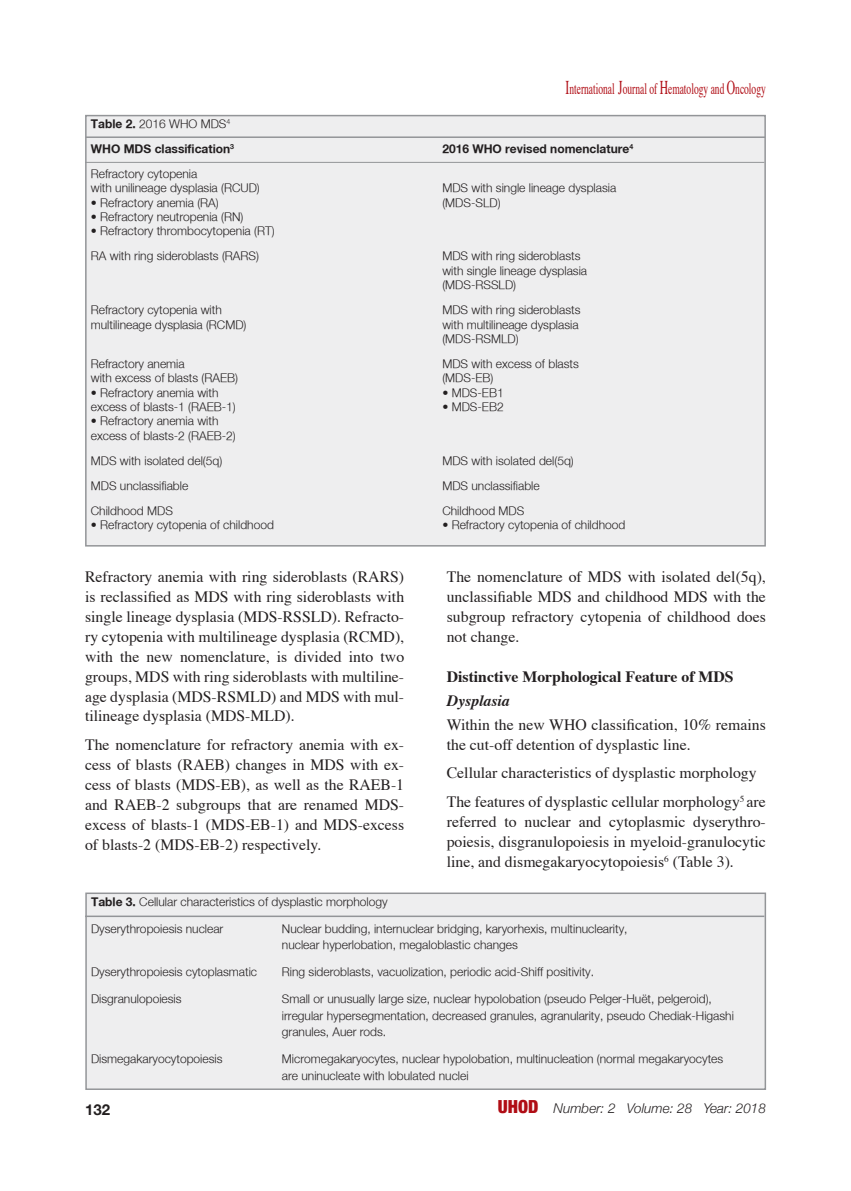
<style>
.page{position:relative;width:851px;height:1191px;background:#fff}
.page>*{position:absolute;margin:0;border:0;box-sizing:border-box;transform-origin:0 0}
.t1{font:15.9px "Times";color:#b00d15;scale:.6 1}
.t2{font:15.75px/20px "Times";color:#231f20;text-align:justify}
.t3{font:700 15.75px "Times";color:#231f20}
.t4{font:italic 700 15.75px "Times";color:#231f20}
.t5{font:700 15px "Helvetica Neue";color:#231f20}
.t6{font:italic 300 13.5px "Helvetica Neue";color:#231f20}
.t7{font:300 12px "Helvetica Neu";color:#231f20}
.t8{font:700 12px "Helvetica Neu";color:#231f20}
.s1{font-size:19.5px}
.s2{font-weight:700}
.s3{font-weight:900;font-style:normal;font-stretch:condensed;font-size:18px;color:#b00d15}
</style>
<div class="page">
<div style="left:86px;top:116px;width:679px;height:430px;background:#eeeeef"></div>
<div style="left:85px;top:115px;width:680px;height:431px;border:2px solid #939598"></div>
<div style="left:86px;top:893px;width:679px;height:196px;background:#eeeeef"></div>
<div style="left:85px;top:892px;width:681px;height:198px;border:2px solid #939598"></div>
<hr style="left:86px;top:136px;width:679px;height:2px;background:#939598">
<hr style="left:85px;top:162px;width:679px;height:1px;background:#939598">
<hr style="left:85px;top:915px;width:679px;height:2px;background:#939598">
<h1 class="t1" style="left:565px;top:78px;width:335px"><span class="s1">I</span>nternational <span class="s1">J</span>ournal of <span class="s1">H</span>ematology and <span class="s1">O</span>ncology</h1>
<p class="t7" style="left:91px;top:116px;width:141px"><span class="s2">Table 2.</span> 2016 WHO MDS<sup>4</sup></p>
<p class="t8" style="left:91px;top:141px;width:145px">WHO MDS classification<sup>3</sup></p>
<p class="t8" style="left:442px;top:141px;width:192px">2016 WHO revised nomenclature<sup>4</sup></p>
<p class="t7" style="left:91px;top:166px;width:108px">Refractory cytopenia</p>
<p class="t7" style="left:91px;top:181px;width:170px">with unilineage dysplasia (RCUD)</p>
<p class="t7" style="left:442px;top:181px;width:175px">MDS with single lineage dysplasia</p>
<p class="t7" style="left:91px;top:195px;width:129px">• Refractory anemia (RA)</p>
<p class="t7" style="left:442px;top:195px;width:60px">(MDS-SLD)</p>
<p class="t7" style="left:91px;top:209px;width:154px">• Refractory neutropenia (RN)</p>
<p class="t7" style="left:91px;top:224px;width:185px">• Refractory thrombocytopenia (RT)</p>
<p class="t7" style="left:91px;top:249px;width:170px">RA with ring sideroblasts (RARS)</p>
<p class="t7" style="left:442px;top:249px;width:139px">MDS with ring sideroblasts</p>
<p class="t7" style="left:442px;top:263px;width:146px">with single lineage dysplasia</p>
<p class="t7" style="left:442px;top:277px;width:75px">(MDS-RSSLD)</p>
<p class="t7" style="left:91px;top:302px;width:132px">Refractory cytopenia with</p>
<p class="t7" style="left:442px;top:302px;width:139px">MDS with ring sideroblasts</p>
<p class="t7" style="left:91px;top:317px;width:157px">multilineage dysplasia (RCMD)</p>
<p class="t7" style="left:442px;top:317px;width:138px">with multilineage dysplasia</p>
<p class="t7" style="left:442px;top:331px;width:78px">(MDS-RSMLD)</p>
<p class="t7" style="left:91px;top:356px;width:95px">Refractory anemia</p>
<p class="t7" style="left:442px;top:356px;width:138px">MDS with excess of blasts</p>
<p class="t7" style="left:91px;top:370px;width:149px">with excess of blasts (RAEB)</p>
<p class="t7" style="left:442px;top:370px;width:53px">(MDS-EB)</p>
<p class="t7" style="left:91px;top:385px;width:129px">• Refractory anemia with</p>
<p class="t7" style="left:442px;top:385px;width:63px">• MDS-EB1</p>
<p class="t7" style="left:91px;top:399px;width:146px">excess of blasts-1 (RAEB-1)</p>
<p class="t7" style="left:442px;top:399px;width:63px">• MDS-EB2</p>
<p class="t7" style="left:91px;top:414px;width:129px">• Refractory anemia with</p>
<p class="t7" style="left:91px;top:428px;width:146px">excess of blasts-2 (RAEB-2)</p>
<p class="t7" style="left:91px;top:453px;width:133px">MDS with isolated del(5q)</p>
<p class="t7" style="left:442px;top:453px;width:133px">MDS with isolated del(5q)</p>
<p class="t7" style="left:91px;top:478px;width:99px">MDS unclassifiable</p>
<p class="t7" style="left:442px;top:478px;width:99px">MDS unclassifiable</p>
<p class="t7" style="left:91px;top:503px;width:84px">Childhood MDS</p>
<p class="t7" style="left:442px;top:503px;width:84px">Childhood MDS</p>
<p class="t7" style="left:91px;top:517px;width:184px">• Refractory cytopenia of childhood</p>
<p class="t7" style="left:442px;top:517px;width:184px">• Refractory cytopenia of childhood</p>
<p class="t2" style="left:85px;top:567px;width:320px">Refractory anemia with ring sideroblasts (RARS) is reclassified as MDS with ring sideroblasts with single lineage dysplasia (MDS-RSSLD). Refracto&shy;ry cytopenia with multilineage dysplasia (RCMD), with the new nomenclature, is divided into two groups, MDS with ring sideroblasts with multiline&shy;age dysplasia (MDS-RSMLD) and MDS with mul&shy;tilineage dysplasia (MDS-MLD).</p>
<p class="t2" style="left:85px;top:735px;width:320px">The nomenclature for refractory anemia with ex&shy;cess of blasts (RAEB) changes in MDS with ex&shy;cess of blasts (MDS-EB), as well as the RAEB-1 and RAEB-2 subgroups that are renamed MDS&shy;excess of blasts-1 (MDS-EB-1) and MDS-excess of blasts-2 (MDS-EB-2) respectively.</p>
<p class="t2" style="left:446px;top:567px;width:320px">The nomenclature of MDS with isolated del(5q), unclassifiable MDS and childhood MDS with the subgroup refractory cytopenia of childhood does not change.</p>
<p class="t3" style="left:446px;top:665px;width:288px">Distinctive Morphological Feature of MDS</p>
<p class="t4" style="left:446px;top:690px;width:64px">Dysplasia</p>
<p class="t2" style="left:446px;top:715px;width:320px">Within the new WHO classification, 10% remains the cut-off detention of dysplastic line.</p>
<p class="t2" style="left:446px;top:764px;width:311px">Cellular characteristics of dysplastic morphology</p>
<p class="t2" style="left:446px;top:792px;width:320px">The features of dysplastic cellular morphology<sup>5</sup> are referred to nuclear and cytoplasmic dyserythro&shy;poiesis, disgranulopoiesis in myeloid-granulocytic line, and dismegakaryocytopoiesis<sup>6</sup> (Table 3).</p>
<p class="t7" style="left:91px;top:894px;width:298px"><span class="s2">Table 3.</span> Cellular characteristics of dysplastic morphology</p>
<p class="t7" style="left:91px;top:921px;width:134px">Dyserythropoiesis nuclear</p>
<p class="t7" style="left:282px;top:921px;width:347px">Nuclear budding, internuclear bridging, karyorhexis, multinuclearity,</p>
<p class="t7" style="left:282px;top:937px;width:237px">nuclear hyperlobation, megaloblastic changes</p>
<p class="t7" style="left:91px;top:964px;width:168px">Dyserythropoiesis cytoplasmatic</p>
<p class="t7" style="left:282px;top:964px;width:314px">Ring sideroblasts, vacuolization, periodic acid-Shiff positivity.</p>
<p class="t7" style="left:91px;top:991px;width:92px">Disgranulopoiesis</p>
<p class="t7" style="left:282px;top:991px;width:431px">Small or unusually large size, nuclear hypolobation (pseudo Pelger-Huët, pelgeroid),</p>
<p class="t7" style="left:282px;top:1008px;width:453px">irregular hypersegmentation, decreased granules, agranularity, pseudo Chediak-Higashi</p>
<p class="t7" style="left:282px;top:1024px;width:106px">granules, Auer rods.</p>
<p class="t7" style="left:91px;top:1051px;width:133px">Dismegakaryocytopoiesis</p>
<p class="t7" style="left:282px;top:1051px;width:443px">Micromegakaryocytes, nuclear hypolobation, multinucleation (normal megakaryocytes</p>
<p class="t7" style="left:282px;top:1068px;width:188px">are uninucleate with lobulated nuclei</p>
<p class="t5" style="left:85px;top:1095px;width:27px">132</p>
<p class="t6" style="left:498px;top:1097px;width:269px"><span class="s3">UHOD</span> Number: 2 Volume: 28 Year: 2018</p>
</div>
